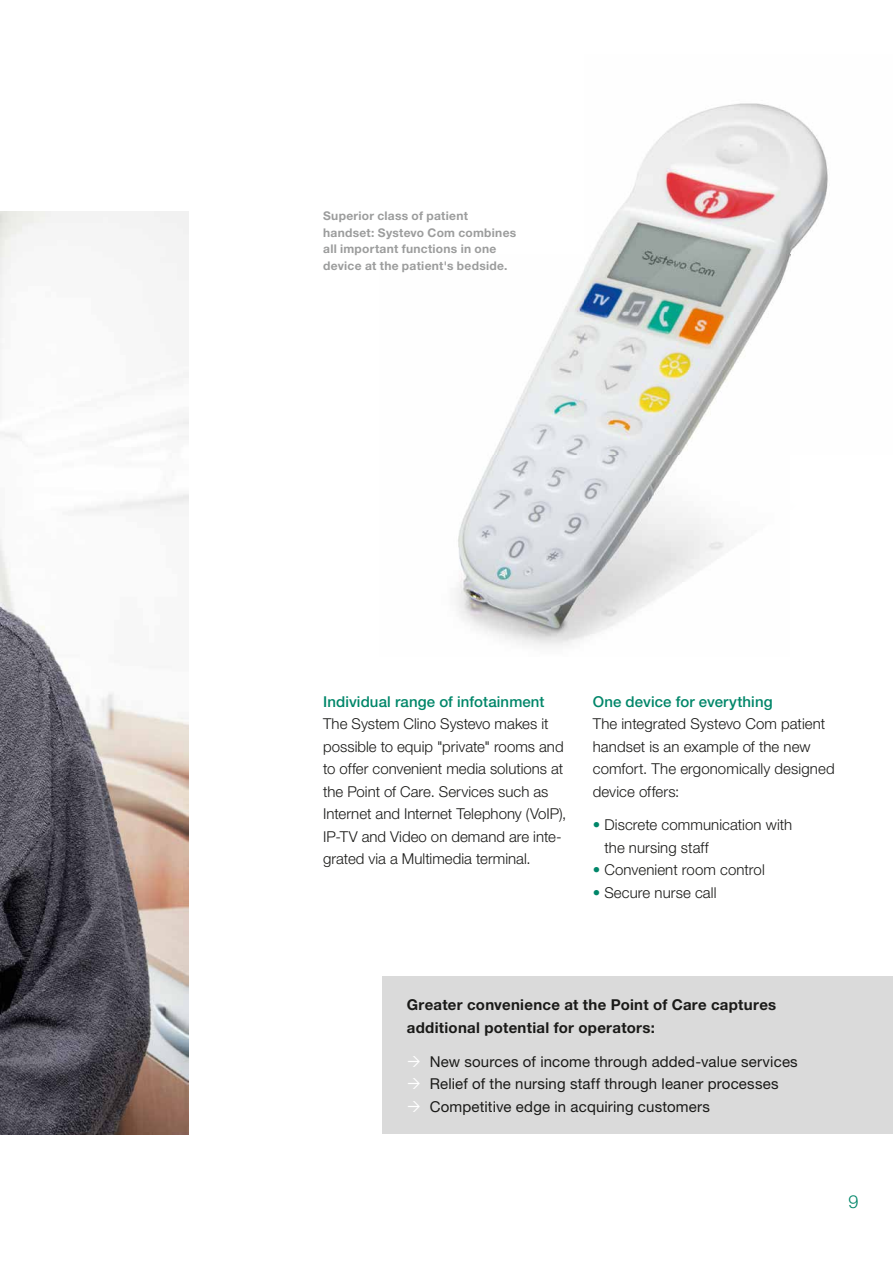
<style>
.page{position:relative;width:893px;height:1263px;background:#fff}
.page>*{position:absolute;margin:0;border:0;box-sizing:border-box;transform-origin:0 0}
.t1{font:300 18px "Helvetica Neue LT Std";color:#008669}
.t2{font:300 15px/22.5px "Helvetica Neue LT Std";letter-spacing:.005em;color:#1a1a18}
.t3{font:15px/22.5px "Helvetica Neue LT Std";letter-spacing:.01em;color:#1a1a18}
.t4{font:700 15px/22.5px "Helvetica Neue LT Std";letter-spacing:.02em;color:#1a1a18}
.t5{font:500 15px "Helvetica Neue LT Std";letter-spacing:.005em;color:#008669}
.t6{font:700 12px/16.5px "Helvetica Neue LT Std";letter-spacing:.025em;color:#9c9d9d}
.s1{color:#008669}
</style>
<div class="page">
<img style="left:456px;top:103px;width:372px;height:543px">
<img style="left:0;top:212px;width:188px;height:922px">
<div style="left:383px;top:977px;width:510px;height:157px;background:#dadada"></div>
<p class="t6" style="left:323px;top:207px;width:195px">Superior class of patient handset: Systevo Com combines all important functions in one device at the patient's bedside.</p>
<p class="t5" style="left:323px;top:692px;width:223px">Individual range of infotainment</p>
<p class="t2" style="left:323px;top:712px;width:245px">The System Clino Systevo makes it possible to equip "private" rooms and to offer convenient media solutions at the Point of Care. Services such as Internet and Internet Telephony (VoIP), IP-TV and Video on demand are inte&shy;grated via a Multimedia terminal.</p>
<p class="t5" style="left:593px;top:692px;width:181px">One device for everything</p>
<p class="t2" style="left:593px;top:712px;width:243px">The integrated Systevo Com patient handset is an example of the new comfort. The ergonomically designed device offers:</p>
<p class="t2" style="left:604px;top:813px;width:189px;text-indent:-12px"><span class="s1">•</span> Discrete communication with the nursing staff</p>
<p class="t2" style="left:593px;top:858px;width:174px"><span class="s1">•</span> Convenient room control</p>
<p class="t2" style="left:593px;top:881px;width:125px"><span class="s1">•</span> Secure nurse call</p>
<p class="t4" style="left:407px;top:993px;width:371px">Greater convenience at the Point of Care captures additional potential for operators:</p>
<p class="t3" style="left:430px;top:1050px;width:370px">New sources of income through added-value services<br>Relief of the nursing staff through leaner processes<br>Competitive edge in acquiring customers</p>
<p class="t1" style="left:848px;top:1190px;width:12px">9</p>
</div>
